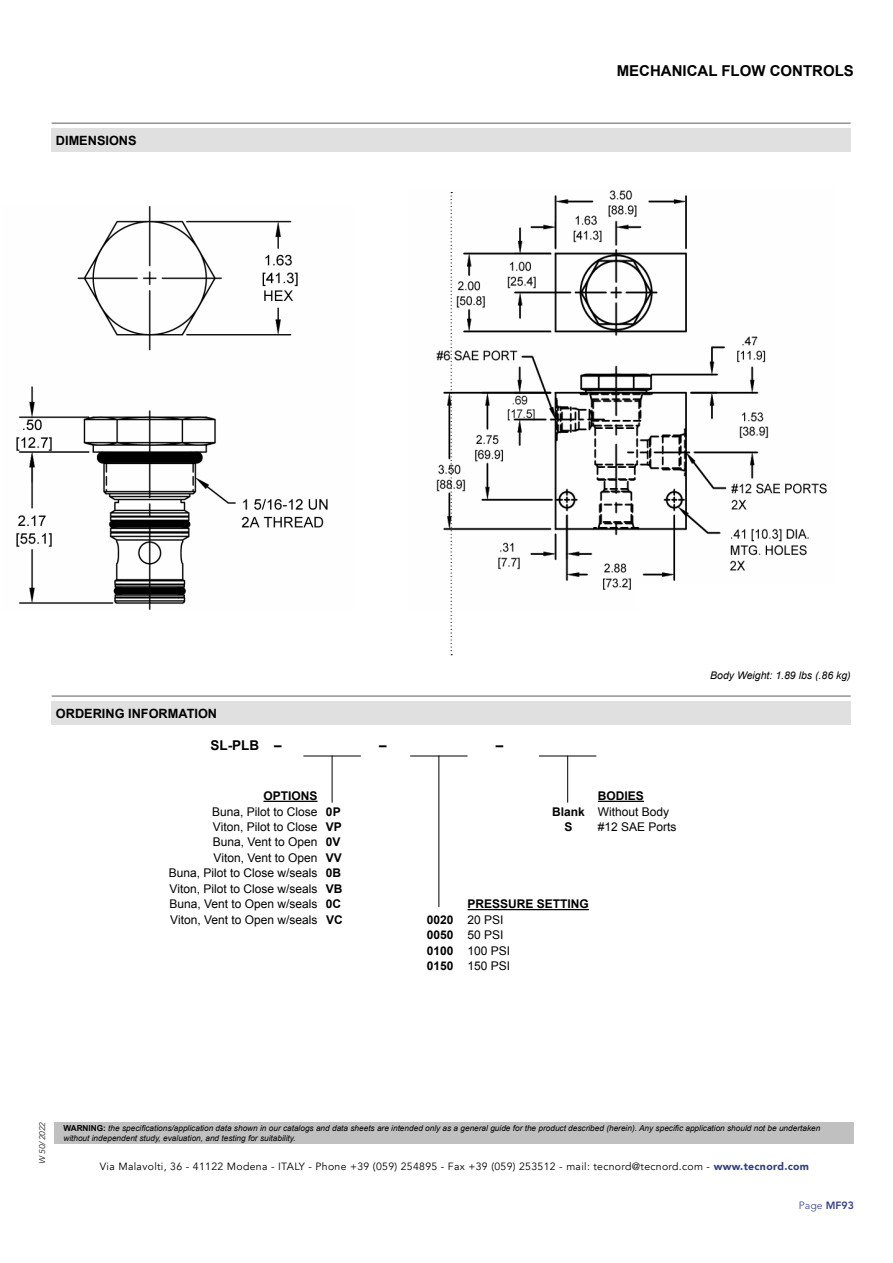
<style>
.page{position:relative;width:893px;height:1263px;background:#fff}
.page>*{position:absolute;margin:0;border:0;box-sizing:border-box;transform-origin:0 0}
.t1{font:700 15px "Arial";color:#000}
.t2{font:700 13.5px "Arial";color:#000}
.t3{font:700 12.75px "Arial";color:#000}
.t4{font:12px/15.5px "Arial";color:#000;text-align:right}
.t5{font:700 12px "Arial";color:#000}
.t6{font:10.5px "Avenir";letter-spacing:.03em;color:#000}
.t7{font:italic 10.5px "Arial";color:#000}
.t8{font:300 10.5px "Avenir LT Std";color:#333f7f}
.t9{font:italic 8.25px/9.9px "Arial";color:#000}
.t10{font:italic 300 8.25px "Avenir LT Std";color:#000}
.s1{font-weight:700}
.s2{font-weight:700;font-style:normal}
.s3{font-weight:900;color:#333f7f}
.s4{font-weight:800}
</style>
<div class="page">
<div style="left:55px;top:1123px;width:799px;height:21px;background:#c0c0c0"></div>
<img style="left:436px;top:190px;width:391px;height:419px">
<img style="left:16px;top:207px;width:312px;height:402px">
<div style="left:640px;top:585px;width:197px;height:39px;background:#fff"></div>
<svg style="left:451px;top:192px;width:1px;height:463px"></svg>
<div style="left:52px;top:128px;width:799px;height:24px;background:#e0e0e0"></div>
<hr style="left:52px;top:122px;width:799px;height:2px;background:#939393">
<div style="left:52px;top:701px;width:799px;height:24px;background:#e0e0e0"></div>
<hr style="left:52px;top:695px;width:799px;height:2px;background:#939393">
<hr style="left:263px;top:801px;width:54px;height:1px;background:#000">
<hr style="left:598px;top:801px;width:46px;height:1px;background:#000">
<hr style="left:468px;top:909px;width:121px;height:1px;background:#000">
<hr style="left:303px;top:756px;width:58px;height:1px;background:#000">
<hr style="left:332px;top:756px;width:1px;height:47px;background:#000">
<hr style="left:410px;top:756px;width:58px;height:1px;background:#000">
<hr style="left:438px;top:756px;width:1px;height:151px;background:#000">
<hr style="left:539px;top:756px;width:57px;height:1px;background:#000">
<hr style="left:567px;top:756px;width:1px;height:47px;background:#000">
<p class="t3" style="left:56px;top:132px;width:82px">DIMENSIONS</p>
<p class="t1" style="left:617px;top:61px;width:239px">MECHANICAL FLOW CONTROLS</p>
<p class="t3" style="left:56px;top:705px;width:163px">ORDERING INFORMATION</p>
<p class="t2" style="left:210px;top:736px;width:73px">SL-PLB –</p>
<p class="t2" style="left:379px;top:736px;width:9px">–</p>
<p class="t2" style="left:496px;top:736px;width:9px">–</p>
<p class="t5" style="left:263px;top:788px;width:56px">OPTIONS</p>
<p class="t5" style="left:598px;top:788px;width:48px">BODIES</p>
<p class="t4" style="left:212px;top:804px;width:130px">Buna, Pilot to Close <span class="s1">0P</span></p>
<p class="t4" style="left:552px;top:804px;width:119px"><span class="s1">Blank</span> Without Body</p>
<p class="t4" style="left:213px;top:819px;width:131px">Viton, Pilot to Close <span class="s1">VP</span></p>
<p class="t5" style="left:564px;top:819px;width:10px">S</p>
<p class="t4" style="left:598px;top:819px;width:80px">#12 SAE Ports</p>
<p class="t4" style="left:169px;top:835px;width:175px">Buna, Vent to Open <span class="s1">0V<br></span>Viton, Vent to Open <span class="s1">VV<br></span>Buna, Pilot to Close w/seals <span class="s1">0B<br></span>Viton, Pilot to Close w/seals <span class="s1">VB<br></span>Buna, Vent to Open w/seals <span class="s1">0C</span></p>
<p class="t5" style="left:468px;top:896px;width:123px">PRESSURE SETTING</p>
<p class="t4" style="left:170px;top:912px;width:174px">Viton, Vent to Open w/seals <span class="s1">VC</span></p>
<p class="t4" style="left:427px;top:912px;width:85px;text-align:left"><span class="s1">0020</span> 20 PSI<br><span class="s1">0050</span> 50 PSI<br><span class="s1">0100</span> 100 PSI<br><span class="s1">0150</span> 150 PSI</p>
<p class="t7" style="left:710px;top:669px;width:142px">Body Weight: 1.89 lbs (.86 kg)</p>
<p class="t10" style="left:38px;top:1163px;width:43px;rotate:-90deg">W 50/ 2022</p>
<p class="t9" style="left:63px;top:1123px;width:758px"><span class="s2">WARNING:</span> the specifications/application data shown in our catalogs and data sheets are intended only as a general guide for the product described (herein). Any specific application should not be undertaken without independent study, evaluation, and testing for suitability.</p>
<p class="t6" style="left:100px;top:1160px;width:711px">Via Malavolti, 36 - 41122 Modena - ITALY - Phone +39 (059) 254895 - Fax +39 (059) 253512 - mail: tecnord@tecnord.com - <span class="s3">www.tecnord.com</span></p>
<p class="t8" style="left:799px;top:1199px;width:57px">Page <span class="s4">MF93</span></p>
</div>
